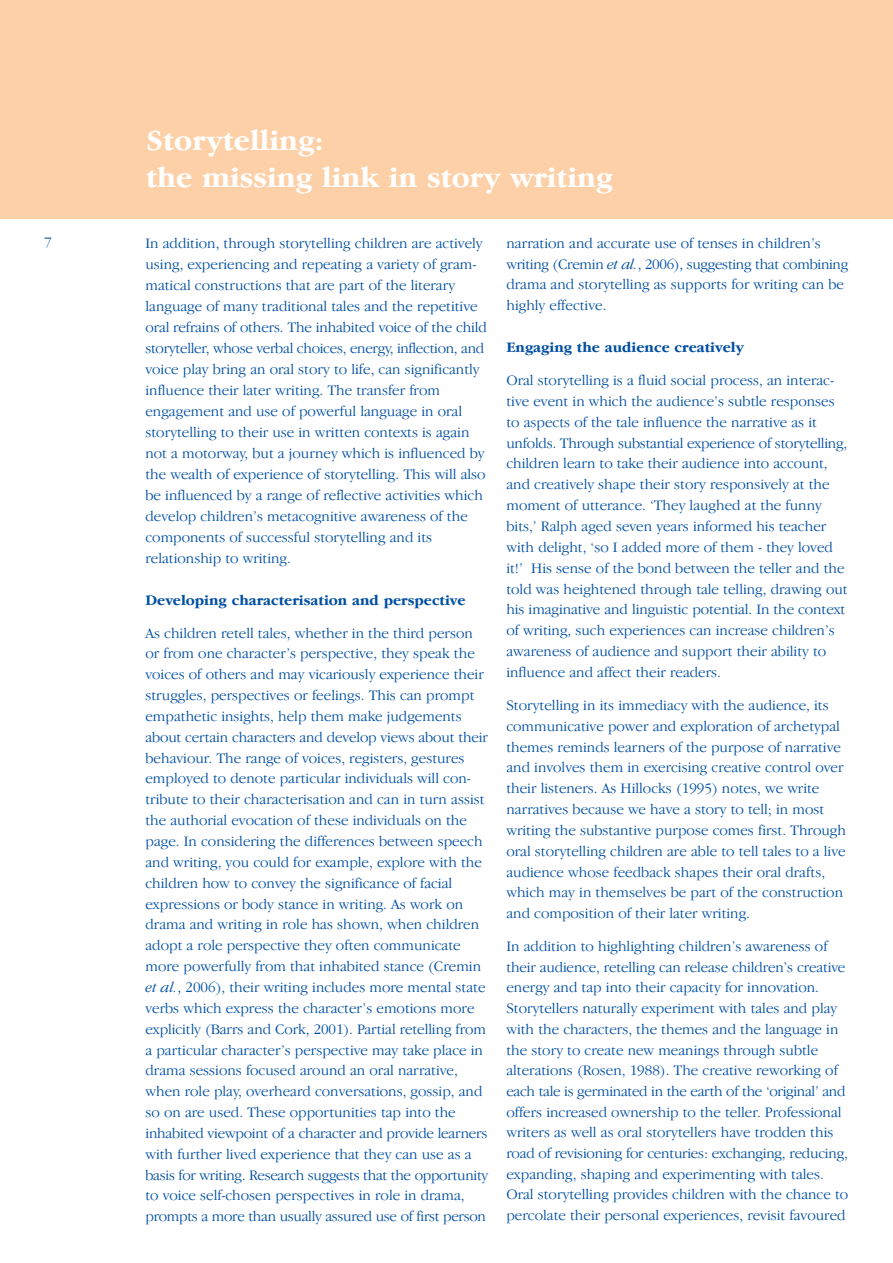
<style>
.page{position:relative;width:893px;height:1263px;background:#fff}
.page>*{position:absolute;margin:0;border:0;box-sizing:border-box;transform-origin:0 0}
.t1{font:700 30px/37.5px "Garamond IT Cby BT";color:#fff}
.t2{font:300 15px/20.9px "Garamond IT Cby BT";color:#004fa3}
.t3{font:700 15px "Garamond IT Cby BT";color:#004fa3}
.s1{font-style:italic}
</style>
<div class="page">
<div style="left:0;top:0;width:892px;height:218px;background:#fdd0a7"></div>
<p class="t2" style="left:44px;top:233px;width:9px">7</p>
<h1 class="t1" style="left:146px;top:124px;width:468px">Storytelling:<br>the missing link in story writing</h1>
<p class="t2" style="left:145px;top:234px;width:343px">In addition, through storytelling children are actively using, experiencing and repeating a variety of gram&shy;matical constructions that are part of the literary language of many traditional tales and the repetitive oral refrains of others. The inhabited voice of the child storyteller, whose verbal choices, energy, inflection, and voice play bring an oral story to life, can significantly influence their later writing. The transfer from engagement and use of powerful language in oral storytelling to their use in written contexts is again not a motorway, but a journey which is influenced by the wealth of experience of storytelling. This will also be influenced by a range of reflective activities which develop children’s metacognitive awareness of the components of successful storytelling and its relationship to writing.</p>
<p class="t3" style="left:145px;top:594px;width:322px">Developing characterisation and perspective</p>
<p class="t2" style="left:145px;top:624px;width:344px">As children retell tales, whether in the third person or from one character’s perspective, they speak the voices of others and may vicariously experience their struggles, perspectives or feelings. This can prompt empathetic insights, help them make judgements about certain characters and develop views about their behaviour. The range of voices, registers, gestures employed to denote particular individuals will con&shy;tribute to their characterisation and can in turn assist the authorial evocation of these individuals on the page. In considering the differences between speech and writing, you could for example, explore with the children how to convey the significance of facial expressions or body stance in writing. As work on drama and writing in role has shown, when children adopt a role perspective they often communicate more powerfully from that inhabited stance (Cremin <span class="s1">et al.</span>, 2006), their writing includes more mental state verbs which express the character’s emotions more explicitly (Barrs and Cork, 2001). Partial retelling from a particular character’s perspective may take place in drama sessions focused around an oral narrative, when role play, overheard conversations, gossip, and so on are used. These opportunities tap into the inhabited viewpoint of a character and provide learners with further lived experience that they can use as a basis for writing. Research suggests that the opportunity to voice self-chosen perspectives in role in drama, prompts a more than usually assured use of first person</p>
<p class="t2" style="left:506px;top:234px;width:343px">narration and accurate use of tenses in children’s writing (Cremin <span class="s1">et al.</span>, 2006), suggesting that combining drama and storytelling as supports for writing can be highly effective.</p>
<p class="t3" style="left:506px;top:342px;width:239px">Engaging the audience creatively</p>
<p class="t2" style="left:506px;top:371px;width:343px">Oral storytelling is a fluid social process, an interac&shy;tive event in which the audience’s subtle responses to aspects of the tale influence the narrative as it unfolds. Through substantial experience of storytelling, children learn to take their audience into account, and creatively shape their story responsively at the moment of utterance. ‘They laughed at the funny bits,’ Ralph aged seven years informed his teacher with delight, ‘so I added more of them - they loved it!’ His sense of the bond between the teller and the told was heightened through tale telling, drawing out his imaginative and linguistic potential. In the context of writing, such experiences can increase children’s awareness of audience and support their ability to influence and affect their readers.</p>
<p class="t2" style="left:506px;top:696px;width:341px">Storytelling in its immediacy with the audience, its communicative power and exploration of archetypal themes reminds learners of the purpose of narrative and involves them in exercising creative control over their listeners. As Hillocks (1995) notes, we write narratives because we have a story to tell; in most writing the substantive purpose comes first. Through oral storytelling children are able to tell tales to a live audience whose feedback shapes their oral drafts, which may in themselves be part of the construction and composition of their later writing.</p>
<p class="t2" style="left:506px;top:937px;width:343px">In addition to highlighting children’s awareness of their audience, retelling can release children’s creative energy and tap into their capacity for innovation.<br>Storytellers naturally experiment with tales and play with the characters, the themes and the language in the story to create new meanings through subtle alterations (Rosen, 1988). The creative reworking of each tale is germinated in the earth of the ‘original’ and offers increased ownership to the teller. Professional writers as well as oral storytellers have trodden this road of revisioning for centuries: exchanging, reducing, expanding, shaping and experimenting with tales.<br>Oral storytelling provides children with the chance to percolate their personal experiences, revisit favoured</p>
</div>
